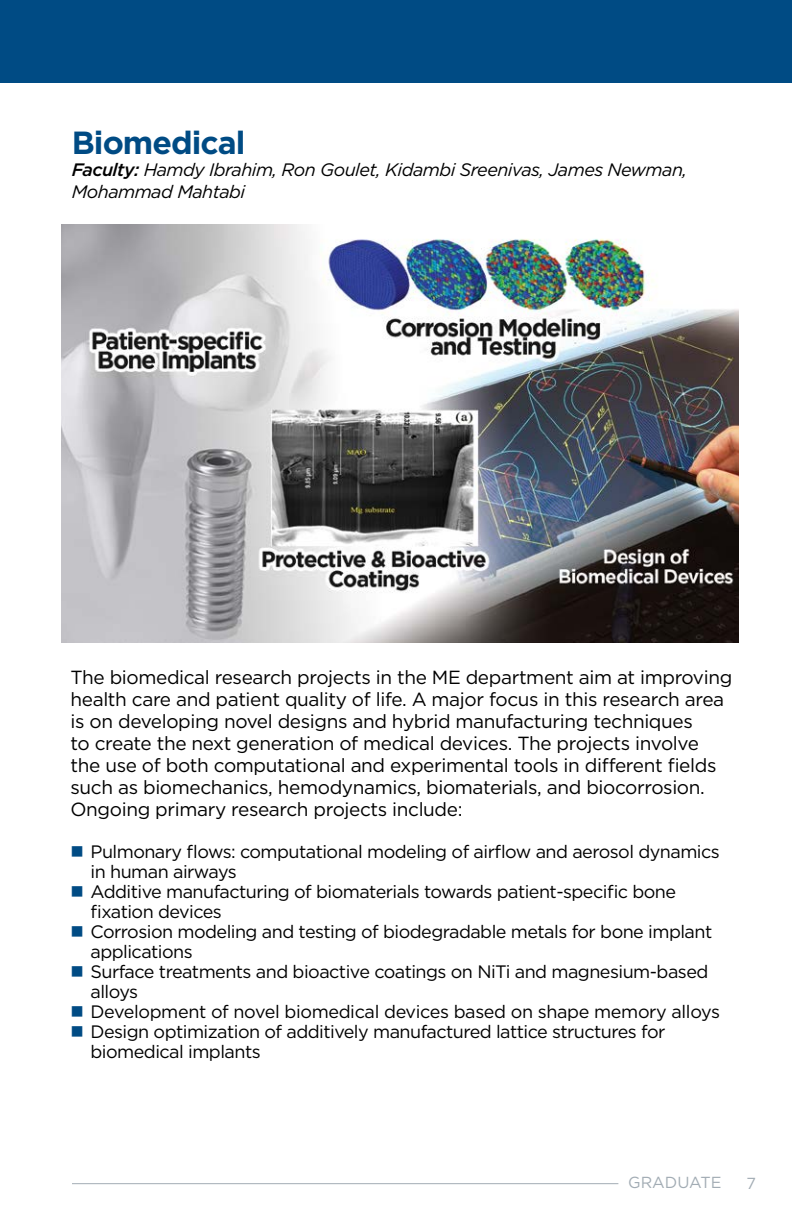
<style>
.page{position:relative;width:792px;height:1224px;background:#fff}
.page>*{position:absolute;margin:0;border:0;box-sizing:border-box;transform-origin:0 0}
.t1{font:700 32px "Gotham";letter-spacing:-.03em;color:#004b84}
.t2{font:19px/22px "Gotham";letter-spacing:-.02em;color:#000}
.t3{font:18px/20px "Gotham";letter-spacing:-.03em;color:#000}
.t4{font:italic 18px/22px "Gotham";letter-spacing:-.03em;color:#000}
.t5{font:16px "Gotham";color:#a2acb4}
.s1{font-weight:500}
.s2{color:#004b84}
</style>
<div class="page">
<hr style="left:72px;top:1183px;width:546px;height:1px;background:#a2acb4">
<img style="left:62px;top:225px;width:676px;height:417px">
<div style="left:0;top:0;width:792px;height:83px;background:#004b84"></div>
<h1 class="t1" style="left:72px;top:121px;width:175px">Biomedical</h1>
<p class="t4" style="left:72px;top:158px;width:617px"><span class="s1">Faculty:</span> Hamdy Ibrahim, Ron Goulet, Kidambi Sreenivas, James Newman,<br>Mohammad Mahtabi</p>
<p class="t2" style="left:71px;top:666px;width:663px">The biomedical research projects in the ME department aim at improving health care and patient quality of life. A major focus in this research area is on developing novel designs and hybrid manufacturing techniques<br>to create the next generation of medical devices. The projects involve the use of both computational and experimental tools in different fields such as biomechanics, hemodynamics, biomaterials, and biocorrosion.<br>Ongoing primary research projects include:</p>
<p class="t3" style="left:91px;top:841px;width:631px;text-indent:-20px"><span class="s2">■</span> Pulmonary flows: computational modeling of airflow and aerosol dynamics in human airways</p>
<p class="t3" style="left:91px;top:881px;width:587px;text-indent:-20px"><span class="s2">■</span> Additive manufacturing of biomaterials towards patient-specific bone fixation devices</p>
<p class="t3" style="left:91px;top:921px;width:623px;text-indent:-20px"><span class="s2">■</span> Corrosion modeling and testing of biodegradable metals for bone implant applications</p>
<p class="t3" style="left:91px;top:961px;width:619px;text-indent:-20px"><span class="s2">■</span> Surface treatments and bioactive coatings on NiTi and magnesium-based alloys</p>
<p class="t3" style="left:71px;top:1001px;width:651px"><span class="s2">■</span> Development of novel biomedical devices based on shape memory alloys</p>
<p class="t3" style="left:91px;top:1021px;width:576px;text-indent:-20px"><span class="s2">■</span> Design optimization of additively manufactured lattice structures for biomedical implants</p>
<p class="t5" style="left:628px;top:1172px;width:95px">GRADUATE</p>
<p class="t5" style="left:746px;top:1173px;width:11px">7</p>
</div>
